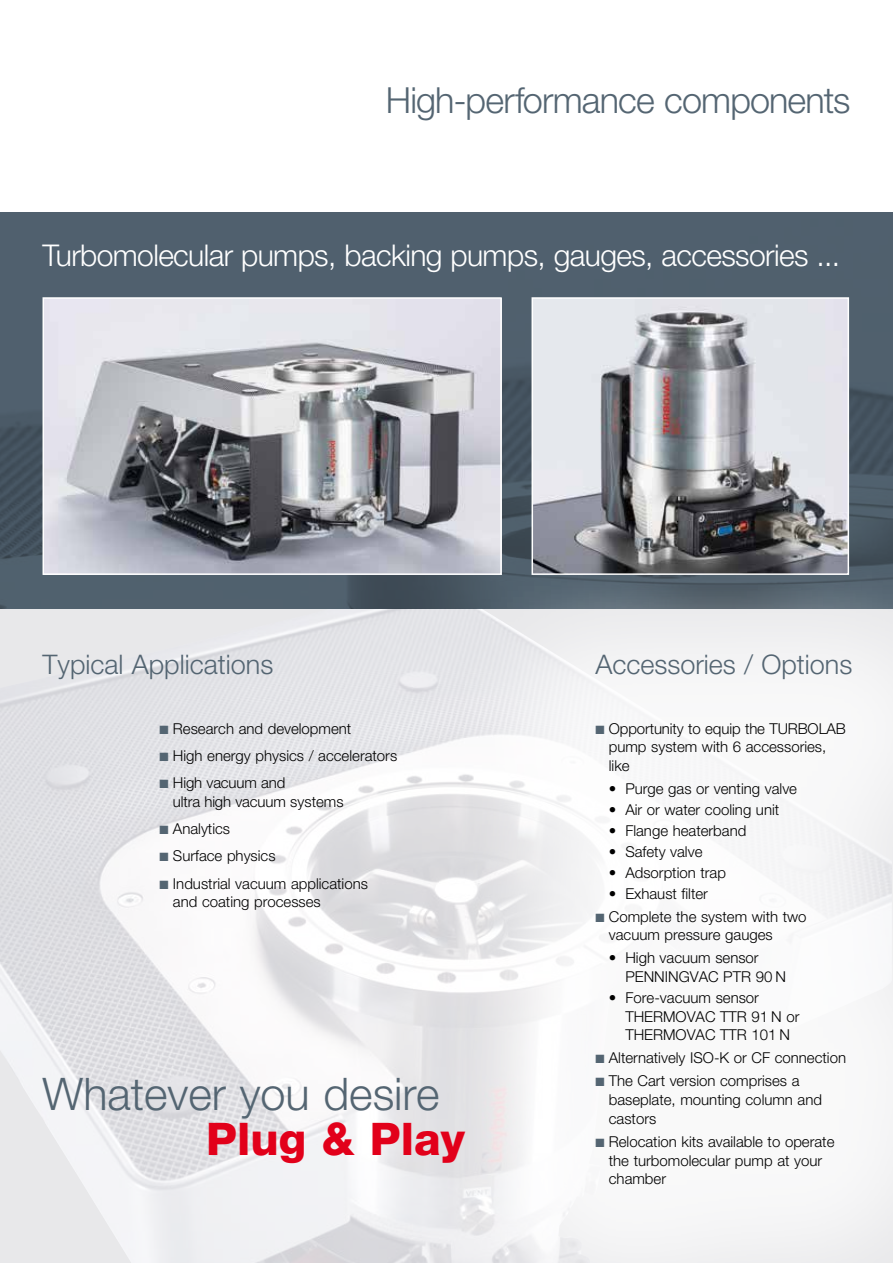
<style>
.page{position:relative;width:893px;height:1263px;background:#fff}
.page>*{position:absolute;margin:0;border:0;box-sizing:border-box;transform-origin:0 0}
.t1{font:300 45px "Helvetica Neue LT Std";color:#546572}
.t2{font:800 45px "Helvetica Neue LT Std";color:#e2001a}
.t3{font:300 36px "Helvetica Neue LT Std";letter-spacing:-.025em;color:#546572}
.t4{font:300 30px "Helvetica Neue LT Std";letter-spacing:-.02em;color:#fff}
.t5{font:300 27px "Helvetica Neue LT Std";color:#546572}
.t6{font:300 15px/18.8px "Helvetica Neue LT Std";color:#000}
.s1{color:#546572}
</style>
<div class="page">
<img style="left:0;top:212px;width:893px;height:1051px">
<img style="left:534px;top:300px;width:312px;height:259px">
<div style="left:531px;top:297px;width:318px;height:278px;border:2px solid #fff"></div>
<img style="left:46px;top:300px;width:453px;height:272px">
<div style="left:43px;top:297px;width:459px;height:278px;border:2px solid #fff"></div>
<div style="left:432px;top:559px;width:461px;height:704px;background:#fff;opacity:.75"></div>
<h2 class="t3" style="left:386px;top:78px;width:466px">High-performance components</h2>
<h3 class="t4" style="left:43px;top:237px;width:799px">Turbomolecular pumps, backing pumps, gauges, accessories ...</h3>
<h3 class="t5" style="left:43px;top:648px;width:232px">Typical Applications</h3>
<p class="t6" style="left:159px;top:719px;width:193px"><span class="s1">■</span> Research and development</p>
<p class="t6" style="left:159px;top:746px;width:239px"><span class="s1">■</span> High energy physics / accelerators</p>
<p class="t6" style="left:173px;top:773px;width:172px;text-indent:-13px"><span class="s1">■</span> High vacuum and<br>ultra high vacuum systems</p>
<p class="t6" style="left:159px;top:819px;width:72px"><span class="s1">■</span> Analytics</p>
<p class="t6" style="left:159px;top:846px;width:118px"><span class="s1">■</span> Surface physics</p>
<p class="t6" style="left:173px;top:874px;width:197px;text-indent:-13px"><span class="s1">■</span> Industrial vacuum applications and coating processes</p>
<h1 class="t1" style="left:43px;top:1067px;width:398px">Whatever you desire</h1>
<h1 class="t2" style="left:206px;top:1112px;width:260px">Plug &amp; Play</h1>
<h3 class="t5" style="left:595px;top:648px;width:259px">Accessories / Options</h3>
<p class="t6" style="left:609px;top:719px;width:239px;text-indent:-13px"><span class="s1">■</span> Opportunity to equip the TURBOLAB pump system with 6 accessories, like</p>
<p class="t6" style="left:609px;top:779px;width:190px">• Purge gas or venting valve</p>
<p class="t6" style="left:609px;top:800px;width:172px">• Air or water cooling unit</p>
<p class="t6" style="left:609px;top:821px;width:139px">• Flange heaterband</p>
<p class="t6" style="left:609px;top:842px;width:95px">• Safety valve</p>
<p class="t6" style="left:609px;top:863px;width:119px">• Adsorption trap</p>
<p class="t6" style="left:609px;top:883px;width:101px">• Exhaust filter</p>
<p class="t6" style="left:609px;top:906px;width:199px;text-indent:-13px"><span class="s1">■</span> Complete the system with two vacuum pressure gauges</p>
<p class="t6" style="left:625px;top:948px;width:162px;text-indent:-16px">• High vacuum sensor<br>PENNINGVAC PTR 90 N</p>
<p class="t6" style="left:625px;top:988px;width:176px;text-indent:-16px">• Fore-vacuum sensor<br>THERMOVAC TTR 91 N or<br>THERMOVAC TTR 101 N</p>
<p class="t6" style="left:595px;top:1048px;width:252px"><span class="s1">■</span> Alternatively ISO-K or CF connection</p>
<p class="t6" style="left:609px;top:1071px;width:215px;text-indent:-13px"><span class="s1">■</span> The Cart version comprises a baseplate, mounting column and castors</p>
<p class="t6" style="left:609px;top:1132px;width:227px;text-indent:-13px"><span class="s1">■</span> Relocation kits available to operate the turbomolecular pump at your chamber</p>
</div>
